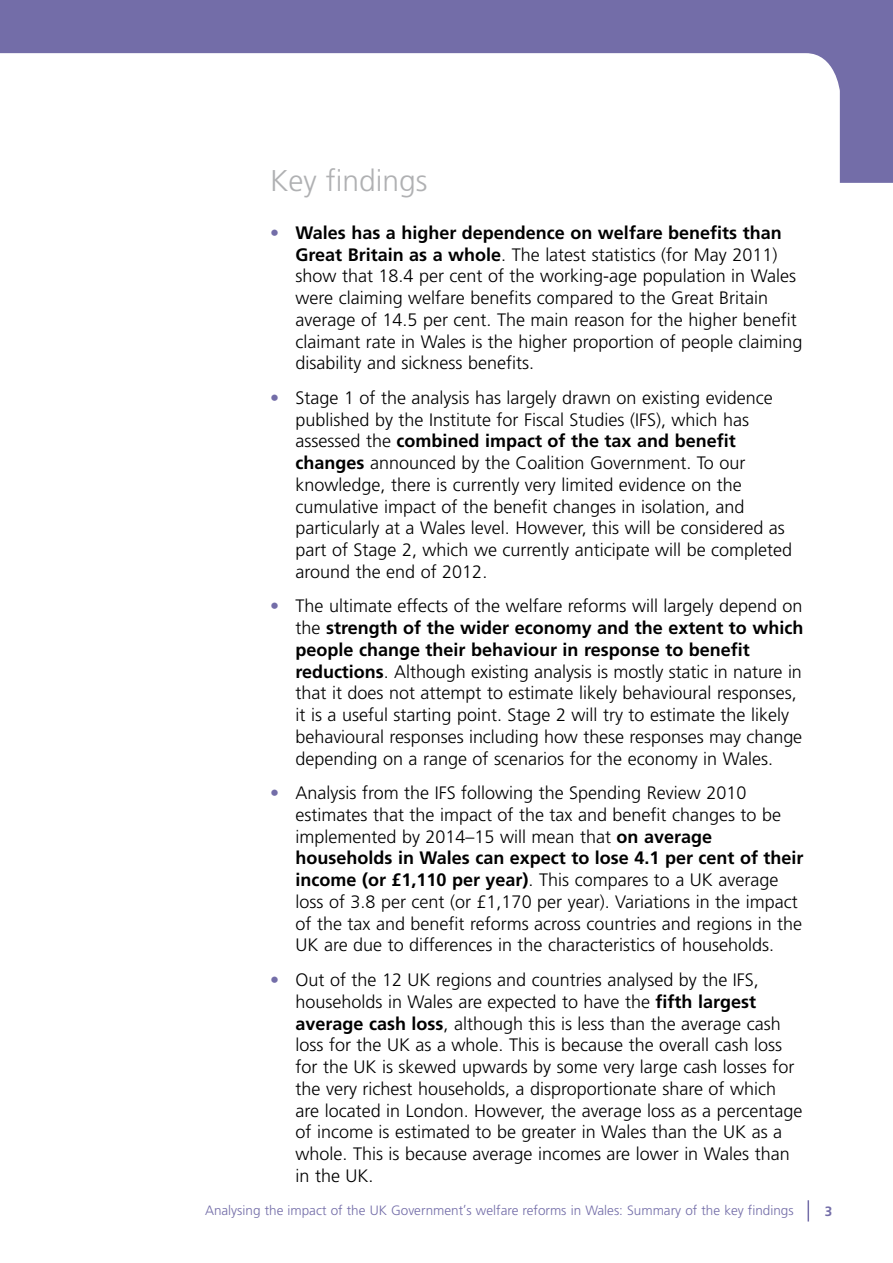
<style>
.page{position:relative;width:893px;height:1263px;background:#fff}
.page>*{position:absolute;margin:0;border:0;box-sizing:border-box;transform-origin:0 0}
._05__Heading_20pt{font:300 30px "Frutiger LT Std";color:#b0b1b3}
._05__Heading_20pt-2{font:300 18px/21.8px "Frutiger LT Std";color:#000}
.t1{font:300 13.5px "Frutiger LT Std";color:#736da8}
.t2{font:700 13.5px "Frutiger LT Std";color:#736da8}
.s1{color:#736da8}
.s2{font-weight:700}
.s3{font-stretch:condensed}
</style>
<div class="page">
<svg style="left:0;top:0;width:893px;height:183px"></svg>
<hr style="left:807px;top:1200px;width:2px;height:21px;background:#736da8">
<p class="_05__Heading_20pt" style="left:270px;top:164px;width:159px">Key findings</p>
<p class="_05__Heading_20pt-2" style="left:296px;top:222px;width:508px;text-indent:-26px"><span class="s1">•</span> <span class="s2">Wales has a higher dependence on welfare benefits than Great Britain as a whole</span>. The latest statistics (for May 2011) show that 18.4 per cent of the working-age population in Wales were claiming welfare benefits compared to the Great Britain average of 14.5 per cent. The main reason for the higher benefit claimant rate in Wales is the higher proportion of people claiming disability and sickness benefits.</p>
<p class="_05__Heading_20pt-2" style="left:296px;top:387px;width:498px;text-indent:-26px"><span class="s1">•</span> Stage 1 of the analysis has largely drawn on existing evidence published by the Institute for Fiscal Studies (IFS), which has assessed the <span class="s2">combined impact of the tax and benefit changes</span> announced by the Coalition Government. To our knowledge, there is currently very limited evidence on the cumulative impact of the benefit changes in isolation, and particularly at a Wales level. However, this will be considered as part of Stage 2, which we currently anticipate will be completed around the end of 2012.</p>
<p class="_05__Heading_20pt-2" style="left:296px;top:596px;width:509px;text-indent:-26px"><span class="s1">•</span> The ultimate effects of the welfare reforms will largely depend on the <span class="s2">strength of the wider economy and the extent to which people change their behaviour in response to benefit reductions</span>. Although existing analysis is mostly static in nature in that it does not attempt to estimate likely behavioural responses, it is a useful starting point. Stage 2 will try to estimate the likely behavioural responses including how these responses may change depending on a range of scenarios for the economy in Wales.</p>
<p class="_05__Heading_20pt-2" style="left:296px;top:782px;width:509px;text-indent:-26px"><span class="s1">•</span> Analysis from the IFS following the Spending Review 2010 estimates that the impact of the tax and benefit changes to be implemented by 2014–15 will mean that <span class="s2">on average households in Wales can expect to lose 4.1 per cent of their income (or £1,110 per year)</span>. This compares to a UK average loss of 3.8 per cent (or £1,170 per year). Variations in the impact of the tax and benefit reforms across countries and regions in the UK are due to differences in the characteristics of households.</p>
<p class="_05__Heading_20pt-2" style="left:296px;top:969px;width:508px;text-indent:-26px"><span class="s1">•</span> Out of the 12 UK regions and countries analysed by the IFS, households in Wales are expected to have the <span class="s2">fifth largest average cash loss</span>, although this is less than the average cash loss for the UK as a whole. This is because the overall cash loss for the UK is skewed upwards by some very large cash losses for the very richest households, a disproportionate share of which are located in London. However, the average loss as a percentage of income is estimated to be greater in Wales than the UK as a whole. This is because average incomes are lower in Wales than in the UK.</p>
<p class="t1" style="left:205px;top:1203px;width:590px">Analysing the impact of the UK Government<span class="s3">’</span>s welfare reforms in Wales: Summary of the key findings</p>
<p class="t2" style="left:825px;top:1203px;width:9px">3</p>
</div>
